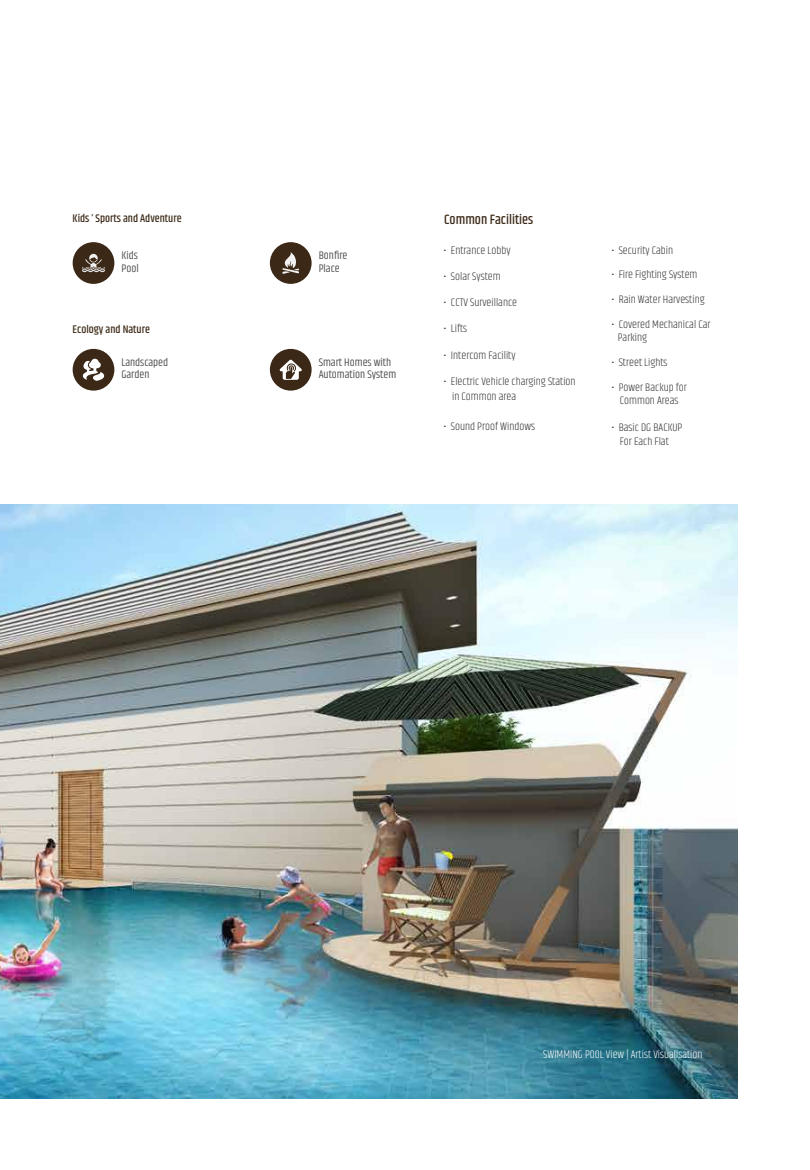
<style>
.page{position:relative;width:810px;height:1170px;background:#fff}
.page>*{position:absolute;margin:0;border:0;box-sizing:border-box;transform-origin:0 0}
.t1{font:500 13.75px "Khand";color:#3b2816}
.t2{font:300 11.25px/13.5px "Khand";color:#333132}
.t3{font:11.25px/12.5px "Khand";color:#4d4d4f}
.t4{font:500 11.25px "Khand";color:#3b2816}
.t5{font:300 11.25px "Khand";color:#fff}
</style>
<div class="page">
<img style="left:0;top:505px;width:738px;height:593px">
<div style="left:73px;top:349px;width:41px;height:42px;background:#3b2816;border-radius:50%"></div>
<svg style="left:83px;top:359px;width:21px;height:22px"></svg>
<div style="left:73px;top:242px;width:41px;height:42px;background:#3b2816;border-radius:50%"></div>
<svg style="left:82px;top:254px;width:23px;height:18px"></svg>
<div style="left:270px;top:242px;width:42px;height:42px;background:#3b2816;border-radius:50%"></div>
<svg style="left:282px;top:252px;width:17px;height:22px"></svg>
<div style="left:270px;top:349px;width:42px;height:42px;background:#3b2816;border-radius:50%"></div>
<svg style="left:280px;top:360px;width:22px;height:20px"></svg>
<p class="t4" style="left:73px;top:211px;width:110px">Kids ‘ Sports and Adventure</p>
<p class="t3" style="left:121px;top:250px;width:19px">Kids<br>Pool</p>
<p class="t3" style="left:319px;top:250px;width:30px">Bonfire<br>Place</p>
<p class="t4" style="left:73px;top:323px;width:79px">Ecology and Nature</p>
<p class="t3" style="left:121px;top:357px;width:48px">Landscaped<br>Garden</p>
<p class="t3" style="left:319px;top:357px;width:79px">Smart Homes with<br>Automation System</p>
<p class="t1" style="left:444px;top:211px;width:91px">Common Facilities</p>
<p class="t2" style="left:444px;top:244px;width:68px">• Entrance Lobby</p>
<p class="t2" style="left:444px;top:270px;width:59px">• Solar System</p>
<p class="t2" style="left:444px;top:296px;width:75px">• CCTV Surveillance</p>
<p class="t2" style="left:444px;top:323px;width:25px">• Lifts</p>
<p class="t2" style="left:444px;top:349px;width:74px">• Intercom Facility</p>
<p class="t2" style="left:452px;top:374px;width:125px;line-height:15px;text-indent:-9px">• Electric Vehicle charging Station in Common area</p>
<p class="t2" style="left:444px;top:420px;width:93px">• Sound Proof Windows</p>
<p class="t2" style="left:611px;top:244px;width:63px">• Security Cabin</p>
<p class="t2" style="left:611px;top:269px;width:88px">• Fire Fighting System</p>
<p class="t2" style="left:611px;top:293px;width:95px">• Rain Water Harvesting</p>
<p class="t2" style="left:618px;top:318px;width:94px;text-indent:-6px">• Covered Mechanical Car<br>Parking</p>
<p class="t2" style="left:611px;top:356px;width:58px">• Street Lights</p>
<p class="t2" style="left:611px;top:381px;width:77px;text-align:center">• Power Backup for<br>Common Areas</p>
<p class="t2" style="left:611px;top:422px;width:73px;text-align:center">• Basic DG BACKUP<br>For Each Flat</p>
<p class="t5" style="left:543px;top:1048px;width:161px">SWIMMING POOL View | Artist Visualisation</p>
</div>
